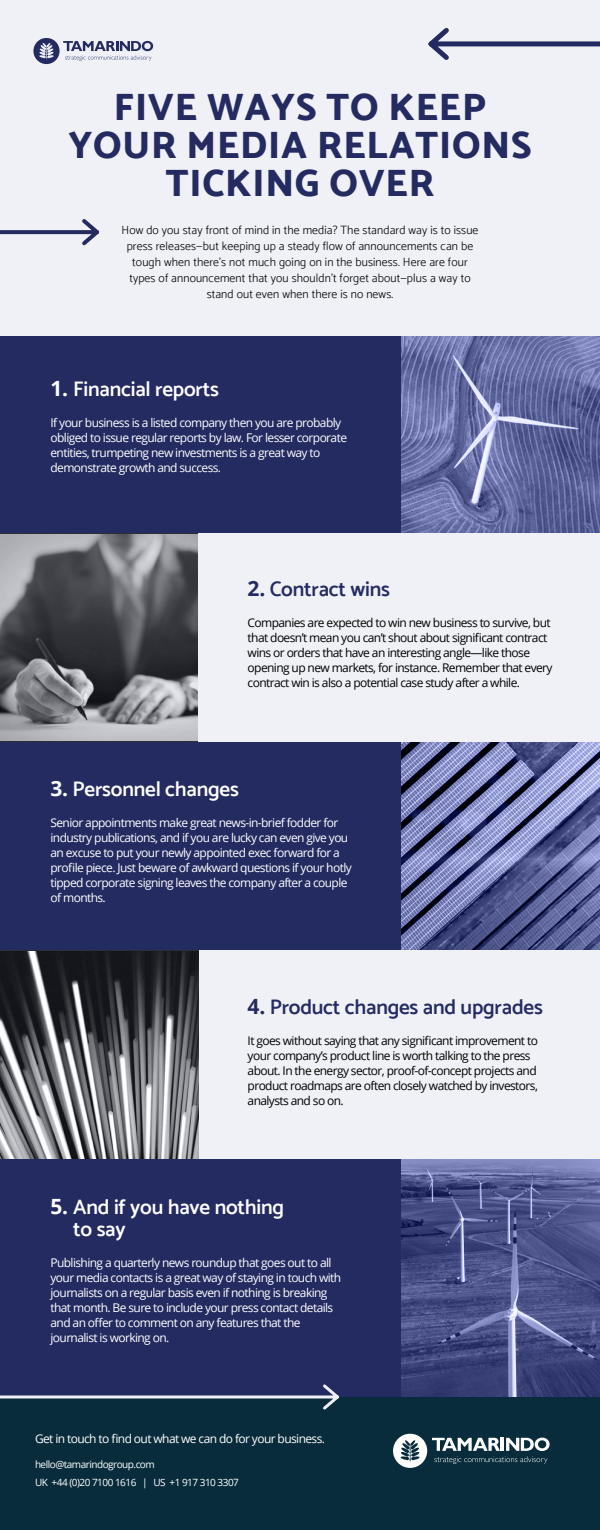
<style>
.page{position:relative;width:600px;height:1530px;background:#fff}
.page>*{position:absolute;margin:0;border:0;box-sizing:border-box;transform-origin:0 0}
.CoverHeading-L1{font:800 38px/38px "Catamaran";letter-spacing:.02em;color:#242b61;text-align:center}
.Heading-L1{font:600 21px/22px "Catamaran";letter-spacing:-.01em;color:#fff}
.Heading-L1-2{font:600 21px "Catamaran";letter-spacing:-.01em;color:#242b61}
.Body{font:12px/15px "Open Sans";letter-spacing:-.05em;color:#fff}
.Body-2{font:12px/15px "Open Sans";letter-spacing:-.05em;color:#000}
.t1{font:300 12px/16px "Catamaran";letter-spacing:.01em;color:#000;text-align:center}
.Body-white{font:12px "Open Sans";letter-spacing:-.05em;color:#fff}
.Body-white-2{font:10px "Open Sans";letter-spacing:-.05em;color:#fff}
.s1{font-family:"Open Sans";font-weight:700}
</style>
<div class="page">
<svg style="left:400px;top:335px;width:200px;height:199px;background:#6a71a6"></svg>
<div style="left:0;top:335px;width:400px;height:199px;background:#242b61"></div>
<div style="left:0;top:742px;width:400px;height:209px;background:#242b61"></div>
<div style="left:0;top:1159px;width:400px;height:238px;background:#242b61"></div>
<svg style="left:400px;top:742px;width:200px;height:209px;background:#646b9d"></svg>
<svg style="left:400px;top:1159px;width:200px;height:238px;background:#4d548a"></svg>
<svg style="left:0;top:534px;width:199px;height:208px;background:#6c6e73"></svg>
<svg style="left:0;top:951px;width:199px;height:208px;background:#64666b"></svg>
<div style="left:199px;top:951px;width:401px;height:208px;background:#eff1f6"></div>
<div style="left:199px;top:534px;width:401px;height:208px;background:#eff1f6"></div>
<div style="left:0;top:0;width:600px;height:335px;background:#eff1f6"></div>
<div style="left:0;top:1397px;width:600px;height:133px;background:#092c3c"></div>
<svg style="left:393px;top:1434px;width:157px;height:34px"></svg>
<svg style="left:33px;top:38px;width:120px;height:26px"></svg>
<svg style="left:0;top:219px;width:99px;height:27px"></svg>
<svg style="left:0;top:1384px;width:339px;height:26px"></svg>
<svg style="left:428px;top:27px;width:172px;height:33px"></svg>
<p class="CoverHeading-L1" style="left:69px;top:88px;width:464px">FIVE WAYS TO KEEP<br>YOUR MEDIA RELATIONS<br>TICKING OVER</p>
<p class="t1" style="left:121px;top:222px;width:359px">How do you stay front of mind in the media? The standard way is to issue press releases—but keeping up a steady flow of announcements can be tough when there’s not much going on in the business. Here are four types of announcement that you shouldn’t forget about—plus a way to stand out even when there is no news.</p>
<p class="Heading-L1" style="left:50px;top:378px;width:170px"><span class="s1">1.</span> Financial reports</p>
<p class="Body" style="left:50px;top:415px;width:298px">If your business is a listed company then you are probably obliged to issue regular reports by law. For lesser corporate entities, trumpeting new investments is a great way to demonstrate growth and success.</p>
<p class="Heading-L1-2" style="left:248px;top:577px;width:144px"><span class="s1">2.</span> Contract wins</p>
<p class="Body-2" style="left:248px;top:615px;width:307px">Companies are expected to win new business to survive, but that doesn’t mean you can’t shout about significant contract wins or orders that have an interesting angle—like those opening up new markets, for instance. Remember that every contract win is also a potential case study after a while.</p>
<p class="Heading-L1" style="left:50px;top:778px;width:190px"><span class="s1">3.</span> Personnel changes</p>
<p class="Body" style="left:50px;top:815px;width:303px">Senior appointments make great news-in-brief fodder for industry publications, and if you are lucky can even give you an excuse to put your newly appointed exec forward for a profile piece. Just beware of awkward questions if your hotly tipped corporate signing leaves the company after a couple of months.</p>
<p class="Heading-L1-2" style="left:248px;top:995px;width:297px"><span class="s1">4.</span> Product changes and upgrades</p>
<p class="Body-2" style="left:248px;top:1033px;width:292px">It goes without saying that any significant improvement to your company’s product line is worth talking to the press about. In the energy sector, proof-of-concept projects and product roadmaps are often closely watched by investors, analysts and so on.</p>
<p class="Heading-L1" style="left:73px;top:1196px;width:212px;text-indent:-23px"><span class="s1">5.</span> And if you have nothing to say</p>
<p class="Body" style="left:50px;top:1255px;width:292px">Publishing a quarterly news roundup that goes out to all your media contacts is a great way of staying in touch with journalists on a regular basis even if nothing is breaking that month. Be sure to include your press contact details and an offer to comment on any features that the journalist is working on.</p>
<p class="Body-white" style="left:35px;top:1430px;width:292px">Get in touch to find out what we can do for your business.</p>
<p class="Body-white-2" style="left:35px;top:1458px;width:121px">hello@tamarindogroup.com</p>
<p class="Body-white-2" style="left:35px;top:1476px;width:205px">UK +44 (0)20 7100 1616 | US +1 917 310 3307</p>
</div>
